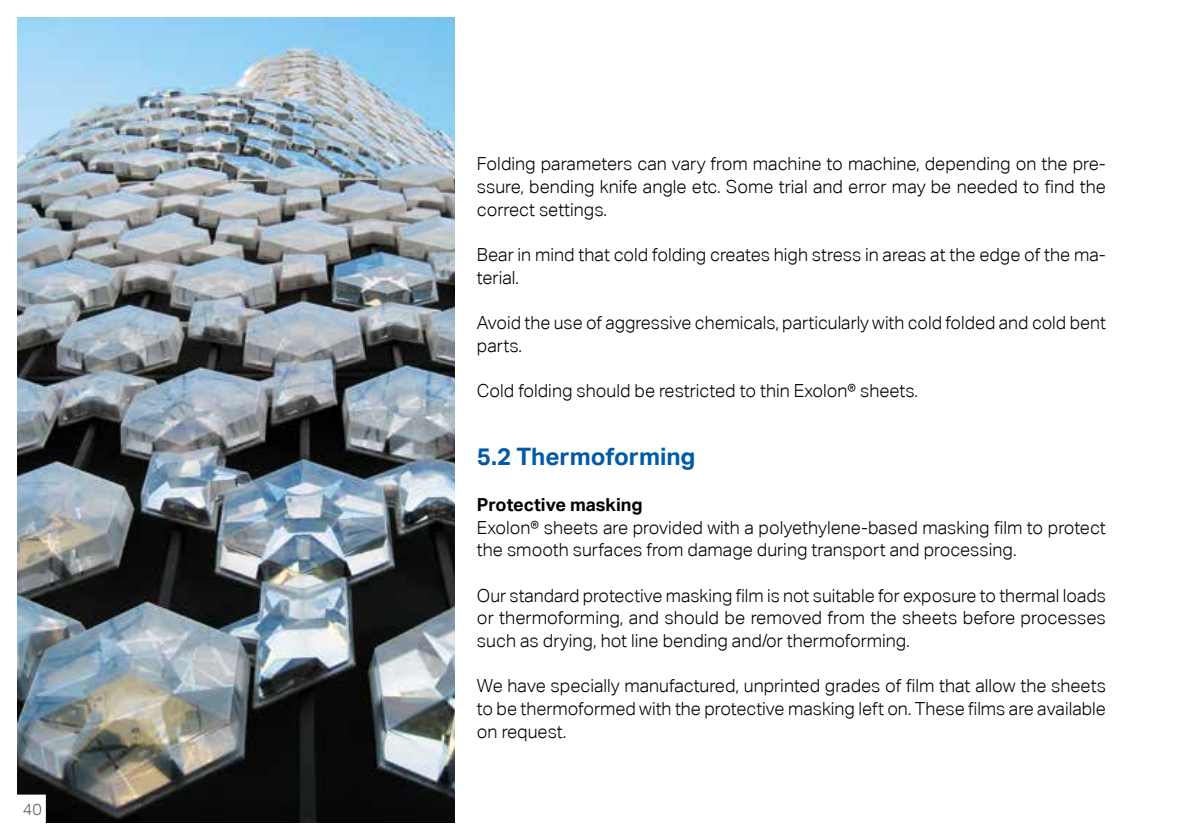
<style>
.page{position:relative;width:1191px;height:840px;background:#fff}
.page>*{position:absolute;margin:0;border:0;box-sizing:border-box;transform-origin:0 0}
.t1{font:700 24px "Aktiv Grotesk";color:#005aa7}
.t2{font:300 18px/22.6px "Aktiv Grotesk";color:#000;text-align:justify}
.t3{font:700 18px "Aktiv Grotesk";color:#000}
.t4{font:300 16px "Aktiv Grotesk";color:#5a5a59}
</style>
<div class="page">
<img style="left:17px;top:17px;width:437px;height:805px">
<svg style="left:17px;top:792px;width:31px;height:31px"></svg>
<p class="t4" style="left:23px;top:800px;width:21px">40</p>
<p class="t2" style="left:477px;top:152px;width:630px">Folding parameters can vary from machine to machine, depending on the pre&shy;ssure, bending knife angle etc. Some trial and error may be needed to find the correct settings.</p>
<p class="t2" style="left:477px;top:243px;width:630px">Bear in mind that cold folding creates high stress in areas at the edge of the ma&shy;terial.</p>
<p class="t2" style="left:477px;top:311px;width:630px">Avoid the use of aggressive chemicals, particularly with cold folded and cold bent parts.</p>
<p class="t2" style="left:477px;top:379px;width:443px">Cold folding should be restricted to thin Exolon® sheets.</p>
<h1 class="t1" style="left:477px;top:441px;width:220px">5.2 Thermoforming</h1>
<p class="t3" style="left:477px;top:493px;width:167px">Protective masking</p>
<p class="t2" style="left:477px;top:515px;width:630px">Exolon® sheets are provided with a polyethylene-based masking film to protect the smooth surfaces from damage during transport and processing.</p>
<p class="t2" style="left:477px;top:583px;width:630px">Our standard protective masking film is not suitable for exposure to thermal loads or thermoforming, and should be removed from the sheets before processes such as drying, hot line bending and/or thermoforming.</p>
<p class="t2" style="left:477px;top:674px;width:630px">We have specially manufactured, unprinted grades of film that allow the sheets to be thermoformed with the protective masking left on. These films are available on request.</p>
</div>
